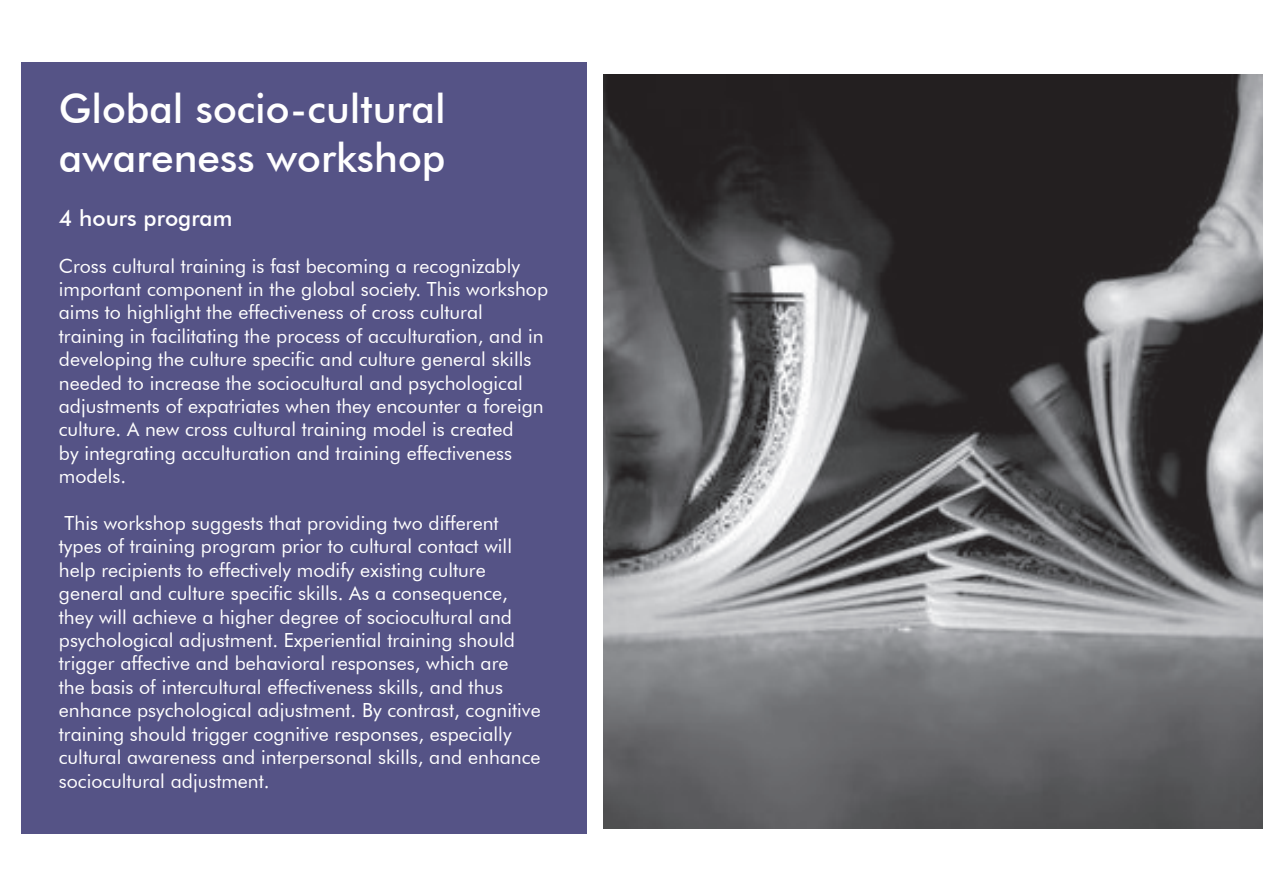
<style>
.page{position:relative;width:1263px;height:893px;background:#fff}
.page>*{position:absolute;margin:0;border:0;box-sizing:border-box;transform-origin:0 0}
.t1{font:500 40.5px/48.6px "Futura BT";color:#fff}
.t2{font:500 22.5px "Futura BT";color:#fff}
.t3{font:19.5px/23.4px "Futura BT";color:#fff}
</style>
<div class="page">
<div style="left:21px;top:62px;width:566px;height:771px;background:#555386"></div>
<img style="left:604px;top:74px;width:659px;height:754px">
<h1 class="t1" style="left:59px;top:84px;width:388px">Global socio-cultural awareness workshop</h1>
<p class="t2" style="left:59px;top:204px;width:175px">4 hours program</p>
<p class="t3" style="left:59px;top:254px;width:491px">Cross cultural training is fast becoming a recognizably important component in the global society. This workshop aims to highlight the effectiveness of cross cultural training in facilitating the process of acculturation, and in developing the culture specific and culture general skills needed to increase the sociocultural and psychological adjustments of expatriates when they encounter a foreign culture. A new cross cultural training model is created<br>by integrating acculturation and training effectiveness models.</p>
<p class="t3" style="left:59px;top:511px;width:483px">This workshop suggests that providing two different<br>types of training program prior to cultural contact will help recipients to effectively modify existing culture general and culture specific skills. As a consequence, they will achieve a higher degree of sociocultural and psychological adjustment. Experiential training should trigger affective and behavioral responses, which are<br>the basis of intercultural effectiveness skills, and thus enhance psychological adjustment. By contrast, cognitive training should trigger cognitive responses, especially cultural awareness and interpersonal skills, and enhance sociocultural adjustment.</p>
</div>
